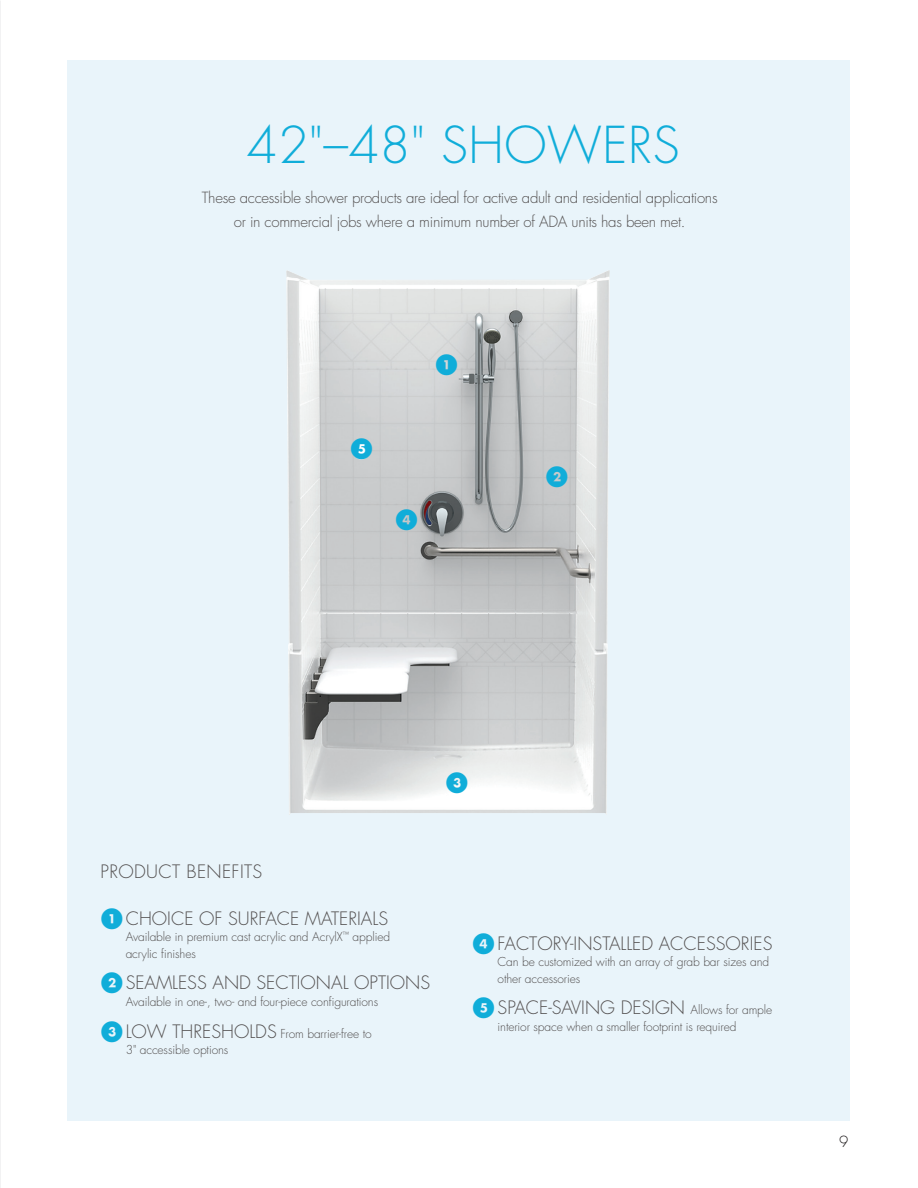
<style>
.page{position:relative;width:918px;height:1188px;background:#fff}
.page>*{position:absolute;margin:0;border:0;box-sizing:border-box;transform-origin:0 0}
.Aquatic_accessible_b{font:300 49.5px "Futura Std";letter-spacing:.01em;color:#10add9}
.t1{font:700 21px "AWP Circle Numbers";color:#10add9}
.Buckets-Hydrotherapy{font:300 18px "Futura Std";color:#545151}
.Buckets-Hydrotherapy-2{font:300 18px "Futura Std";letter-spacing:.02em;color:#545151}
.Aquatic_accessible_b-2{font:300 15px/24px "Futura Std";letter-spacing:-.02em;color:#545151;text-align:center}
.t2{font:300 15px "Futura Std";color:#231f20}
.t3{font:300 12px/16.5px "Futura Std";letter-spacing:-.01em;color:#545151}
.s1{font-family:"AWP Circle Numbers";font-weight:700;font-size:21px;color:#10add9}
.s2{font-size:18px}
.s3{font-size:12px}
</style>
<div class="page">
<img style="left:0;top:0;width:1px;height:1188px">
<div style="left:68px;top:60px;width:782px;height:1060px;background:#e9f4fa"></div>
<img style="left:286px;top:270px;width:324px;height:545px">
<div style="left:353px;top:443px;width:16px;height:16px;background:#fff;border-radius:50%"></div>
<div style="left:353px;top:442px;width:17px;height:17px;border:1px solid #fff;border-radius:50%"></div>
<p class="Aquatic_accessible_b" style="left:247px;top:115px;width:434px">42"–48" SHOWERS</p>
<p class="Aquatic_accessible_b-2" style="left:202px;top:186px;width:517px">These accessible shower products are ideal for active adult and residential applications or in commercial jobs where a minimum number of ADA units has been met.</p>
<p class="t1" style="left:436px;top:354px;width:22px">1</p>
<p class="t1" style="left:351px;top:438px;width:22px">5</p>
<p class="t1" style="left:396px;top:509px;width:22px">4</p>
<p class="t1" style="left:547px;top:466px;width:22px">2</p>
<p class="t1" style="left:447px;top:772px;width:22px">3</p>
<p class="Buckets-Hydrotherapy-2" style="left:100px;top:861px;width:163px">PRODUCT BENEFITS</p>
<p class="Buckets-Hydrotherapy" style="left:101px;top:907px;width:288px"><span class="s1">1</span> CHOICE OF SURFACE MATERIALS</p>
<p class="t3" style="left:126px;top:929px;width:266px">Available in premium cast acrylic and AcrylX<sup>™</sup> applied acrylic finishes</p>
<p class="Buckets-Hydrotherapy" style="left:101px;top:972px;width:330px"><span class="s1">2</span> SEAMLESS AND SECTIONAL OPTIONS</p>
<p class="t3" style="left:126px;top:994px;width:254px">Available in one-, two- and four-piece configurations</p>
<p class="t3" style="left:126px;top:1025px;width:247px;text-indent:-24px"><span class="s1">3</span> <span class="s2">LOW THRESHOLDS</span> From barrier-free to<br>3" accessible options</p>
<p class="Buckets-Hydrotherapy" style="left:473px;top:932px;width:301px"><span class="s1">4</span> FACTORY-INSTALLED ACCESSORIES</p>
<p class="t3" style="left:498px;top:954px;width:273px">Can be customized with an array of grab bar sizes and other accessories</p>
<p class="Buckets-Hydrotherapy" style="left:473px;top:997px;width:301px"><span class="s1">5</span> SPACE-SAVING DESIGN <span class="s3">Allows for ample</span></p>
<p class="t3" style="left:498px;top:1019px;width:240px">interior space when a smaller footprint is required</p>
<p class="t2" style="left:839px;top:1132px;width:11px">9</p>
</div>
